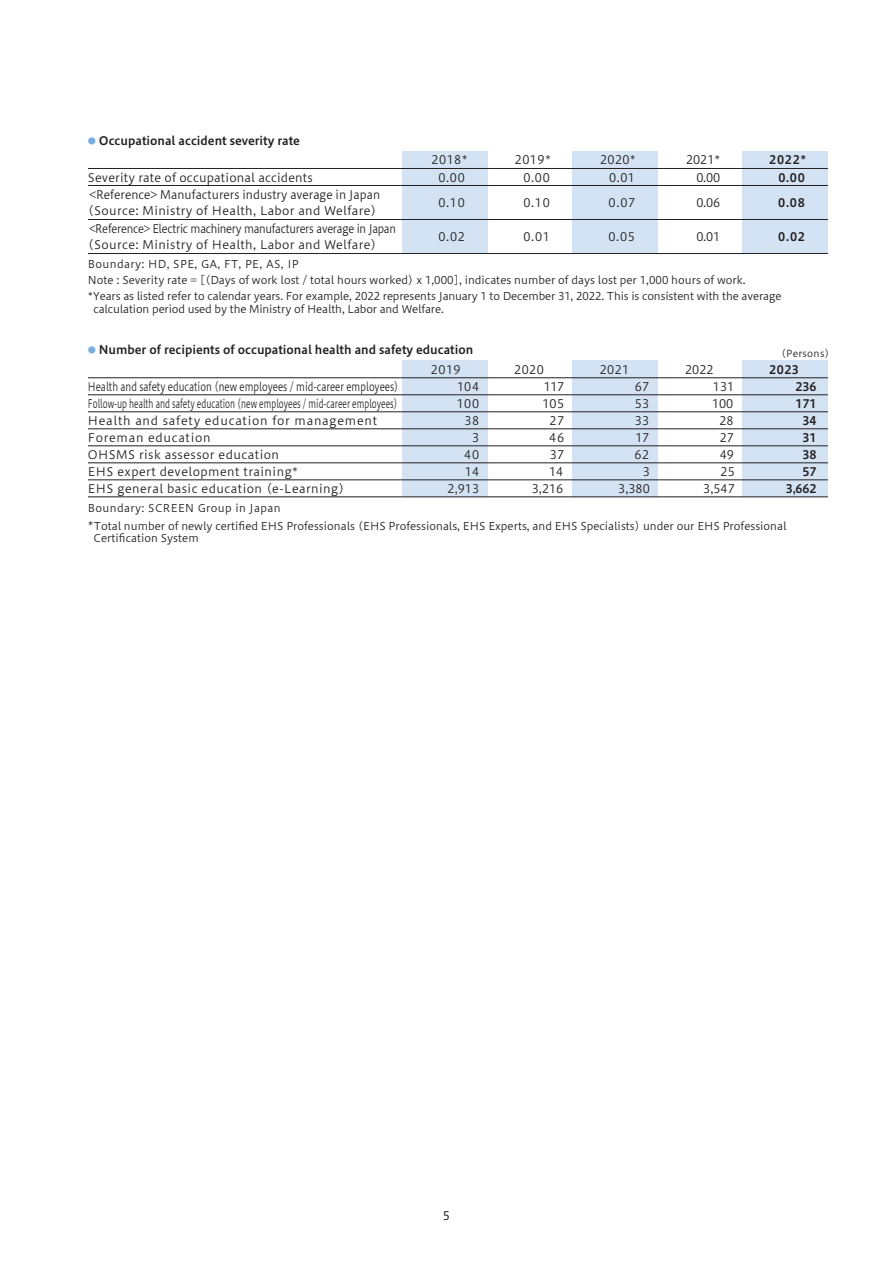
<style>
.page{position:relative;width:893px;height:1263px;background:#fff}
.page>*{position:absolute;margin:0;border:0;box-sizing:border-box;transform-origin:0 0}
.t1{font:11.7px/17px "Hiragino UD Sans Std N W3";letter-spacing:.035em;color:#231f20;scale:.77 1}
.t2{font:11.7px/17px "Hiragino UD Sans Std N W3";letter-spacing:.01em;color:#231f20;text-align:right}
.t3{font:11.7px/17px "Hiragino UD Sans Std N W6";color:#231f20}
.t4{font:11.7px/18.5px "Hiragino UD Sans Std N W3";letter-spacing:-.015em;color:#231f20}
.t5{font:11.7px "Hiragino UD Sans Std N W3";letter-spacing:.03em;color:#231f20}
.t6{font:11.7px/17px "Hiragino UD Sans Std N W3";letter-spacing:.05em;color:#231f20;text-align:right}
.t7{font:11.7px "Hiragino UD Sans Std N W4";color:#231f20}
.t8{font:10.65px/12.8px "Hiragino UD Sans Std N W3";color:#231f20}
.t9{font:9.6px "Hiragino UD Sans Std N W3";letter-spacing:.03em;color:#231f20}
.t10{font:8.25px "Hiragino UD Sans Std N W6";color:#79aede}
.s1{font-size:11.7px}
</style>
<div class="page">
<div style="left:403px;top:361px;width:85px;height:136px;background:#d4e3f4"></div>
<div style="left:573px;top:361px;width:85px;height:136px;background:#d4e3f4"></div>
<div style="left:743px;top:361px;width:85px;height:136px;background:#d4e3f4"></div>
<div style="left:403px;top:151px;width:85px;height:102px;background:#d4e3f4"></div>
<div style="left:573px;top:151px;width:85px;height:102px;background:#d4e3f4"></div>
<div style="left:743px;top:151px;width:85px;height:102px;background:#d4e3f4"></div>
<hr style="left:88px;top:377px;width:740px;height:1px;background:#231f20">
<hr style="left:88px;top:394px;width:740px;height:1px;background:#231f20">
<hr style="left:88px;top:411px;width:740px;height:1px;background:#231f20">
<hr style="left:88px;top:428px;width:740px;height:1px;background:#231f20">
<hr style="left:88px;top:445px;width:740px;height:1px;background:#231f20">
<hr style="left:88px;top:462px;width:740px;height:1px;background:#231f20">
<hr style="left:88px;top:496px;width:740px;height:1px;background:#231f20">
<hr style="left:88px;top:479px;width:740px;height:1px;background:#231f20">
<hr style="left:88px;top:168px;width:740px;height:1px;background:#231f20">
<hr style="left:88px;top:185px;width:740px;height:1px;background:#231f20">
<hr style="left:88px;top:219px;width:740px;height:1px;background:#231f20">
<hr style="left:88px;top:253px;width:740px;height:1px;background:#231f20">
<p class="t3" style="left:99px;top:132px;width:203px">Occupational accident severity rate</p>
<p class="t10" style="left:88px;top:135px;width:10px">●</p>
<p class="t2" style="left:88px;top:168px;width:294px;line-height:17.7px;text-align:left">Severity rate of occupational accidents &lt;Reference&gt; Manufacturers industry average in Japan</p>
<p class="t4" style="left:88px;top:200px;width:310px">(Source: Ministry of Health, Labor and Welfare( &lt;Reference&gt; Electric machinery manufacturers average in Japan</p>
<p class="t5" style="left:88px;top:235px;width:290px">(Source: Ministry of Health, Labor and Welfare(</p>
<p class="t2" style="left:432px;top:150px;width:38px">2018*</p>
<p class="t2" style="left:438px;top:164px;width:28px;line-height:24.9px;text-align:left">0.00<br>0.10</p>
<p class="t2" style="left:438px;top:227px;width:28px">0.02</p>
<p class="t2" style="left:515px;top:150px;width:38px">2019*</p>
<p class="t2" style="left:523px;top:164px;width:28px;line-height:24.9px;text-align:left">0.00<br>0.10</p>
<p class="t2" style="left:524px;top:227px;width:28px">0.01</p>
<p class="t2" style="left:600px;top:150px;width:37px">2020*</p>
<p class="t2" style="left:609px;top:164px;width:28px;line-height:24.9px;text-align:left">0.01<br>0.07</p>
<p class="t2" style="left:608px;top:227px;width:28px">0.05</p>
<p class="t2" style="left:686px;top:150px;width:36px">2021*</p>
<p class="t2" style="left:696px;top:164px;width:25px;line-height:24.9px;text-align:left">0.00<br>0.06</p>
<p class="t2" style="left:696px;top:227px;width:25px">0.01</p>
<p class="t3" style="left:769px;top:150px;width:39px">2022*</p>
<p class="t3" style="left:778px;top:164px;width:28px;line-height:24.9px">0.00<br>0.08</p>
<p class="t3" style="left:778px;top:227px;width:28px">0.02</p>
<p class="t8" style="left:88px;top:256px;width:659px;line-height:16px">Boundary: HD, SPE, GA, FT, PE, AS, IP<br>Note : Severity rate = [(Days of work lost / total hours worked) x 1,000 ,] indicates number of days lost per 1,000 hours of work.</p>
<p class="t8" style="left:94px;top:289px;width:689px;text-indent:-6px">*Years as listed refer to calendar years. For example, 2022 represents January 1 to December 31, 2022. This is consistent with the average calculation period used by the Ministry of Health, Labor and Welfare.</p>
<p class="t3" style="left:99px;top:341px;width:376px">Number of recipients of occupational health and safety education</p>
<p class="t10" style="left:88px;top:344px;width:10px">●</p>
<p class="t9" style="left:781px;top:346px;width:50px">(Persons(</p>
<p class="t2" style="left:431px;top:361px;width:31px">2019</p>
<p class="t2" style="left:514px;top:361px;width:31px">2020</p>
<p class="t2" style="left:600px;top:361px;width:31px">2021</p>
<p class="t2" style="left:685px;top:361px;width:30px">2022</p>
<p class="t3" style="left:769px;top:361px;width:31px">2023</p>
<p class="t1" style="left:88px;top:377px;width:405px">Health and safety education (new employees / mid-career employees( Follow-up health and safety education (new employees / mid-career employees( Health and safety education for management Foreman education<br>OHSMS risk assessor education<br>EHS expert development training*<br>EHS general basic education (e-Learning(</p>
<p class="t6" style="left:457px;top:378px;width:24px">104<br>100<br>38<br>3<br>40</p>
<p class="t2" style="left:542px;top:378px;width:23px">117<br>105<br>27<br>46<br>37</p>
<p class="t2" style="left:635px;top:378px;width:16px;text-align:justify">67<br>53<br>33<br>17<br>62</p>
<p class="t2" style="left:712px;top:378px;width:24px">131<br>100<br>28<br>27<br>49</p>
<p class="t2" style="left:448px;top:463px;width:33px">14<br>2,913</p>
<p class="t2" style="left:703px;top:462px;width:33px">25<br>3,547</p>
<p class="t2" style="left:618px;top:463px;width:33px">3<br>3,380</p>
<p class="t2" style="left:532px;top:463px;width:33px">14<br>3,216</p>
<p class="t3" style="left:786px;top:378px;width:32px;text-align:right">236<br>171<br>34<br>31<br>38<br>57<br>3,662</p>
<p class="t8" style="left:88px;top:498px;width:700px;line-height:17.9px">Boundary: SCREEN Group in Japan<br><span class="s1">*</span>Total number of newly certified EHS Professionals (EHS Professionals, EHS Experts, and EHS Specialists) under our EHS Professional</p>
<p class="t8" style="left:94px;top:531px;width:107px">Certification System</p>
<p class="t7" style="left:443px;top:1207px;width:9px">5</p>
</div>
